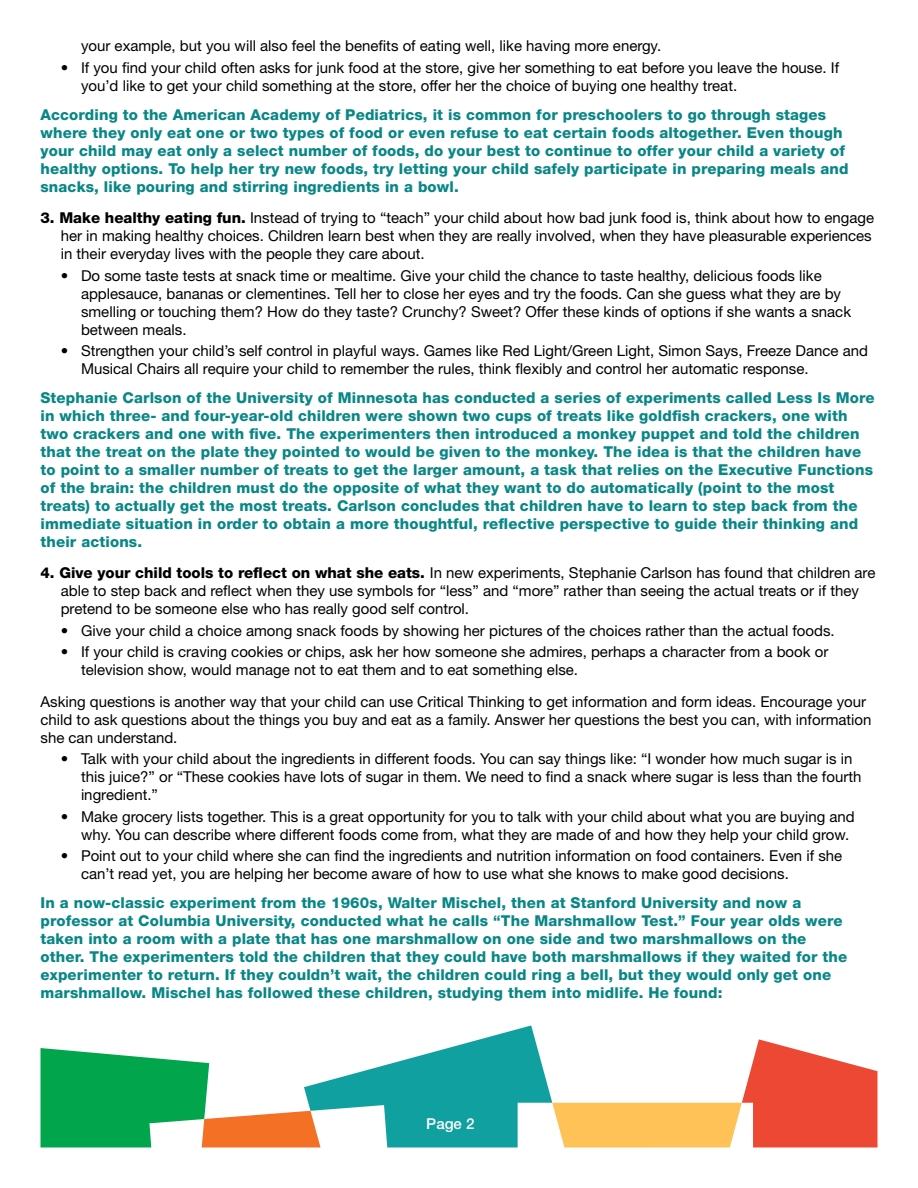
<style>
.page{position:relative;width:918px;height:1188px;background:#fff}
.page>*{position:absolute;margin:0;border:0;box-sizing:border-box;transform-origin:0 0}
.t1{font:15px/18px "Helvetica Neue LT Std";color:#000}
.t2{font:800 15px/18px "Helvetica Neue LT Std";letter-spacing:.01em;color:#088786}
.t3{font:500 15px "Helvetica Neue LT Std";color:#fff}
.s1{font-weight:800}
</style>
<div class="page">
<svg style="left:41px;top:1025px;width:837px;height:123px"></svg>
<p class="t1" style="left:81px;top:37px;width:582px">your example, but you will also feel the benefits of eating well, like having more energy.</p>
<p class="t1" style="left:81px;top:58px;width:760px;text-indent:-20px">• If you find your child often asks for junk food at the store, give her something to eat before you leave the house. If you’d like to get your child something at the store, offer her the choice of buying one healthy treat.</p>
<p class="t2" style="left:41px;top:105px;width:810px">According to the American Academy of Pediatrics, it is common for preschoolers to go through stages where they only eat one or two types of food or even refuse to eat certain foods altogether. Even though your child may eat only a select number of foods, do your best to continue to offer your child a variety of healthy options. To help her try new foods, try letting your child safely participate in preparing meals and snacks, like pouring and stirring ingredients in a bowl.</p>
<p class="t1" style="left:61px;top:208px;width:815px;text-indent:-20px"><span class="s1">3. Make healthy eating fun.</span> Instead of trying to “teach” your child about how bad junk food is, think about how to engage her in making healthy choices. Children learn best when they are really involved, when they have pleasurable experiences in their everyday lives with the people they care about.</p>
<p class="t1" style="left:81px;top:266px;width:772px;text-indent:-20px">• Do some taste tests at snack time or mealtime. Give your child the chance to taste healthy, delicious foods like applesauce, bananas or clementines. Tell her to close her eyes and try the foods. Can she guess what they are by smelling or touching them? How do they taste? Crunchy? Sweet? Offer these kinds of options if she wants a snack between meals.</p>
<p class="t1" style="left:81px;top:342px;width:789px;text-indent:-20px">• Strengthen your child’s self control in playful ways. Games like Red Light/Green Light, Simon Says, Freeze Dance and<br>Musical Chairs all require your child to remember the rules, think flexibly and control her automatic response.</p>
<p class="t2" style="left:41px;top:388px;width:835px">Stephanie Carlson of the University of Minnesota has conducted a series of experiments called Less Is More in which three- and four-year-old children were shown two cups of treats like goldfish crackers, one with two crackers and one with five. The experimenters then introduced a monkey puppet and told the children that the treat on the plate they pointed to would be given to the monkey. The idea is that the children have to point to a smaller number of treats to get the larger amount, a task that relies on the Executive Functions of the brain: the children must do the opposite of what they want to do automatically (point to the most treats) to actually get the most treats. Carlson concludes that children have to learn to step back from the immediate situation in order to obtain a more thoughtful, reflective perspective to guide their thinking and their actions.</p>
<p class="t1" style="left:61px;top:564px;width:816px;text-indent:-20px"><span class="s1">4. Give your child tools to reflect on what she eats.</span> In new experiments, Stephanie Carlson has found that children are able to step back and reflect when they use symbols for “less” and “more” rather than seeing the actual treats or if they pretend to be someone else who has really good self control.</p>
<p class="t1" style="left:61px;top:621px;width:775px">• Give your child a choice among snack foods by showing her pictures of the choices rather than the actual foods.</p>
<p class="t1" style="left:81px;top:643px;width:749px;text-indent:-20px">• If your child is craving cookies or chips, ask her how someone she admires, perhaps a character from a book or television show, would manage not to eat them and to eat something else.</p>
<p class="t1" style="left:41px;top:692px;width:833px">Asking questions is another way that your child can use Critical Thinking to get information and form ideas. Encourage your child to ask questions about the things you buy and eat as a family. Answer her questions the best you can, with information she can understand.</p>
<p class="t1" style="left:81px;top:750px;width:782px;text-indent:-20px">• Talk with your child about the ingredients in different foods. You can say things like: “I wonder how much sugar is in this juice?” or “These cookies have lots of sugar in them. We need to find a snack where sugar is less than the fourth ingredient.”</p>
<p class="t1" style="left:81px;top:807px;width:775px;text-indent:-20px">• Make grocery lists together. This is a great opportunity for you to talk with your child about what you are buying and why. You can describe where different foods come from, what they are made of and how they help your child grow.</p>
<p class="t1" style="left:81px;top:847px;width:763px;text-indent:-20px">• Point out to your child where she can find the ingredients and nutrition information on food containers. Even if she can’t read yet, you are helping her become aware of how to use what she knows to make good decisions.</p>
<p class="t2" style="left:41px;top:894px;width:808px">In a now-classic experiment from the 1960s, Walter Mischel, then at Stanford University and now a professor at Columbia University, conducted what he calls “The Marshmallow Test.” Four year olds were taken into a room with a plate that has one marshmallow on one side and two marshmallows on the other. The experimenters told the children that they could have both marshmallows if they waited for the experimenter to return. If they couldn’t wait, the children could ring a bell, but they would only get one marshmallow. Mischel has followed these children, studying them into midlife. He found:</p>
<p class="t3" style="left:426px;top:1115px;width:50px">Page 2</p>
</div>
